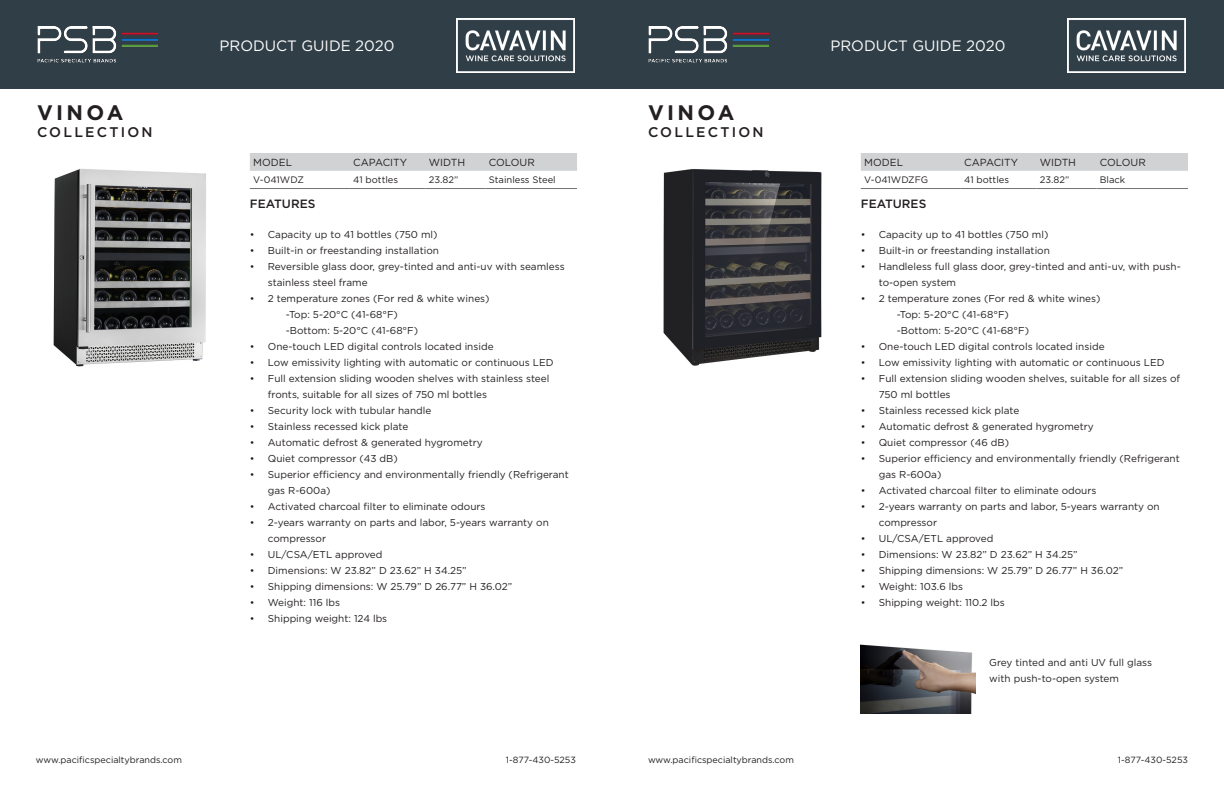
<style>
.page{position:relative;width:1224px;height:792px;background:#fff}
.page>*{position:absolute;margin:0;border:0;box-sizing:border-box;transform-origin:0 0}
.t1{font:700 21px "Gotham";letter-spacing:.16em;color:#231f20}
.t2{font:15px "Gotham";color:#fff}
.t3{font:500 14px "Gotham";letter-spacing:.16em;color:#231f20}
.t4{font:500 12px "Gotham";color:#231f20}
.t5{font:10.3px "Gotham";color:#231f20}
.t6{font:10px/16px "Gotham";color:#231f20}
.t7{font:9.4px "Gotham";color:#231f20}
.t8{font:9px "Gotham";color:#231f20}
</style>
<div class="page">
<div style="left:0;top:0;width:1224px;height:89px;background:#303e47"></div>
<img style="left:37px;top:27px;width:121px;height:36px">
<img style="left:456px;top:18px;width:119px;height:55px">
<div style="left:250px;top:153px;width:327px;height:18px;background:#d1d2d4"></div>
<hr style="left:250px;top:188px;width:100px;height:1px;background:#717275">
<hr style="left:350px;top:188px;width:75px;height:1px;background:#717275">
<hr style="left:425px;top:188px;width:60px;height:1px;background:#717275">
<hr style="left:485px;top:188px;width:92px;height:1px;background:#717275">
<img style="left:53px;top:168px;width:153px;height:199px">
<img style="left:663px;top:169px;width:159px;height:197px">
<img style="left:648px;top:27px;width:121px;height:36px">
<img style="left:1067px;top:18px;width:119px;height:55px">
<div style="left:861px;top:153px;width:327px;height:18px;background:#d1d2d4"></div>
<hr style="left:861px;top:188px;width:100px;height:1px;background:#717275">
<hr style="left:961px;top:188px;width:75px;height:1px;background:#717275">
<hr style="left:1036px;top:188px;width:60px;height:1px;background:#717275">
<hr style="left:1096px;top:188px;width:92px;height:1px;background:#717275">
<img style="left:861px;top:644px;width:114px;height:70px">
<p class="t2" style="left:219px;top:36px;width:177px">PRODUCT GUIDE 2020</p>
<p class="t2" style="left:830px;top:36px;width:177px">PRODUCT GUIDE 2020</p>
<p class="t1" style="left:37px;top:98px;width:88px">VINOA</p>
<p class="t3" style="left:37px;top:122px;width:117px">COLLECTION</p>
<p class="t1" style="left:648px;top:98px;width:88px">VINOA</p>
<p class="t3" style="left:648px;top:122px;width:117px">COLLECTION</p>
<p class="t5" style="left:253px;top:156px;width:40px">MODEL</p>
<p class="t5" style="left:353px;top:156px;width:56px">CAPACITY</p>
<p class="t5" style="left:429px;top:156px;width:38px">WIDTH</p>
<p class="t5" style="left:489px;top:156px;width:47px">COLOUR</p>
<p class="t7" style="left:253px;top:174px;width:52px">V-041WDZ</p>
<p class="t7" style="left:353px;top:174px;width:46px">41 bottles</p>
<p class="t7" style="left:429px;top:174px;width:31px">23.82”</p>
<p class="t7" style="left:489px;top:174px;width:68px">Stainless Steel</p>
<p class="t4" style="left:250px;top:196px;width:67px">FEATURES</p>
<p class="t6" style="left:250px;top:226px;width:189px">• Capacity up to 41 bottles (750 ml)</p>
<p class="t6" style="left:250px;top:242px;width:191px">• Built-in or freestanding installation</p>
<p class="t6" style="left:268px;top:258px;width:298px;text-indent:-18px">• Reversible glass door, grey-tinted and anti-uv with seamless stainless steel frame</p>
<p class="t6" style="left:250px;top:290px;width:241px">• 2 temperature zones (For red &amp; white wines)</p>
<p class="t6" style="left:286px;top:306px;width:114px">-Top: 5-20°C (41-68°F)</p>
<p class="t6" style="left:286px;top:322px;width:134px">-Bottom: 5-20°C (41-68°F)</p>
<p class="t6" style="left:250px;top:338px;width:245px">• One-touch LED digital controls located inside</p>
<p class="t6" style="left:250px;top:354px;width:305px">• Low emissivity lighting with automatic or continuous LED</p>
<p class="t6" style="left:268px;top:370px;width:283px;text-indent:-18px">• Full extension sliding wooden shelves with stainless steel fronts, suitable for all sizes of 750 ml bottles</p>
<p class="t6" style="left:250px;top:402px;width:183px">• Security lock with tubular handle</p>
<p class="t6" style="left:250px;top:418px;width:160px">• Stainless recessed kick plate</p>
<p class="t6" style="left:250px;top:434px;width:234px">• Automatic defrost &amp; generated hygrometry</p>
<p class="t6" style="left:250px;top:450px;width:149px">• Quiet compressor (43 dB)</p>
<p class="t6" style="left:268px;top:466px;width:302px;text-indent:-18px">• Superior efficiency and environmentally friendly (Refrigerant gas R-600a)</p>
<p class="t6" style="left:250px;top:498px;width:237px">• Activated charcoal filter to eliminate odours</p>
<p class="t6" style="left:268px;top:514px;width:283px;text-indent:-18px">• 2-years warranty on parts and labor, 5-years warranty on compressor</p>
<p class="t6" style="left:250px;top:546px;width:134px">• UL/CSA/ETL approved</p>
<p class="t6" style="left:250px;top:562px;width:218px">• Dimensions: W 23.82” D 23.62” H 34.25”</p>
<p class="t6" style="left:250px;top:578px;width:264px">• Shipping dimensions: W 25.79” D 26.77” H 36.02”</p>
<p class="t6" style="left:250px;top:594px;width:92px">• Weight: 116 lbs</p>
<p class="t6" style="left:250px;top:610px;width:139px">• Shipping weight: 124 lbs</p>
<p class="t5" style="left:864px;top:156px;width:40px">MODEL</p>
<p class="t5" style="left:964px;top:156px;width:56px">CAPACITY</p>
<p class="t5" style="left:1040px;top:156px;width:38px">WIDTH</p>
<p class="t5" style="left:1100px;top:156px;width:47px">COLOUR</p>
<p class="t7" style="left:864px;top:174px;width:66px">V-041WDZFG</p>
<p class="t7" style="left:964px;top:174px;width:46px">41 bottles</p>
<p class="t7" style="left:1040px;top:174px;width:31px">23.82”</p>
<p class="t7" style="left:1100px;top:174px;width:27px">Black</p>
<p class="t4" style="left:861px;top:196px;width:67px">FEATURES</p>
<p class="t6" style="left:861px;top:226px;width:189px">• Capacity up to 41 bottles (750 ml)</p>
<p class="t6" style="left:861px;top:242px;width:191px">• Built-in or freestanding installation</p>
<p class="t6" style="left:879px;top:258px;width:303px;text-indent:-18px">• Handleless full glass door, grey-tinted and anti-uv, with push&shy;to-open system</p>
<p class="t6" style="left:861px;top:290px;width:241px">• 2 temperature zones (For red &amp; white wines)</p>
<p class="t6" style="left:897px;top:306px;width:114px">-Top: 5-20°C (41-68°F)</p>
<p class="t6" style="left:897px;top:322px;width:134px">-Bottom: 5-20°C (41-68°F)</p>
<p class="t6" style="left:861px;top:338px;width:245px">• One-touch LED digital controls located inside</p>
<p class="t6" style="left:861px;top:354px;width:305px">• Low emissivity lighting with automatic or continuous LED</p>
<p class="t6" style="left:879px;top:370px;width:303px;text-indent:-18px">• Full extension sliding wooden shelves, suitable for all sizes of<br>750 ml bottles</p>
<p class="t6" style="left:861px;top:402px;width:160px">• Stainless recessed kick plate</p>
<p class="t6" style="left:861px;top:418px;width:234px">• Automatic defrost &amp; generated hygrometry</p>
<p class="t6" style="left:861px;top:434px;width:150px">• Quiet compressor (46 dB)</p>
<p class="t6" style="left:879px;top:450px;width:302px;text-indent:-18px">• Superior efficiency and environmentally friendly (Refrigerant gas R-600a)</p>
<p class="t6" style="left:861px;top:482px;width:237px">• Activated charcoal filter to eliminate odours</p>
<p class="t6" style="left:879px;top:498px;width:283px;text-indent:-18px">• 2-years warranty on parts and labor, 5-years warranty on compressor</p>
<p class="t6" style="left:861px;top:530px;width:134px">• UL/CSA/ETL approved</p>
<p class="t6" style="left:861px;top:546px;width:218px">• Dimensions: W 23.82” D 23.62” H 34.25”</p>
<p class="t6" style="left:861px;top:562px;width:264px">• Shipping dimensions: W 25.79” D 26.77” H 36.02”</p>
<p class="t6" style="left:861px;top:578px;width:104px">• Weight: 103.6 lbs</p>
<p class="t6" style="left:861px;top:594px;width:145px">• Shipping weight: 110.2 lbs</p>
<p class="t6" style="left:989px;top:654px;width:164px">Grey tinted and anti UV full glass with push-to-open system</p>
<p class="t8" style="left:36px;top:754px;width:147px">www.pacificspecialtybrands.com</p>
<p class="t8" style="left:506px;top:754px;width:72px">1-877-430-5253</p>
<p class="t8" style="left:648px;top:754px;width:147px">www.pacificspecialtybrands.com</p>
<p class="t8" style="left:1118px;top:754px;width:72px">1-877-430-5253</p>
</div>
